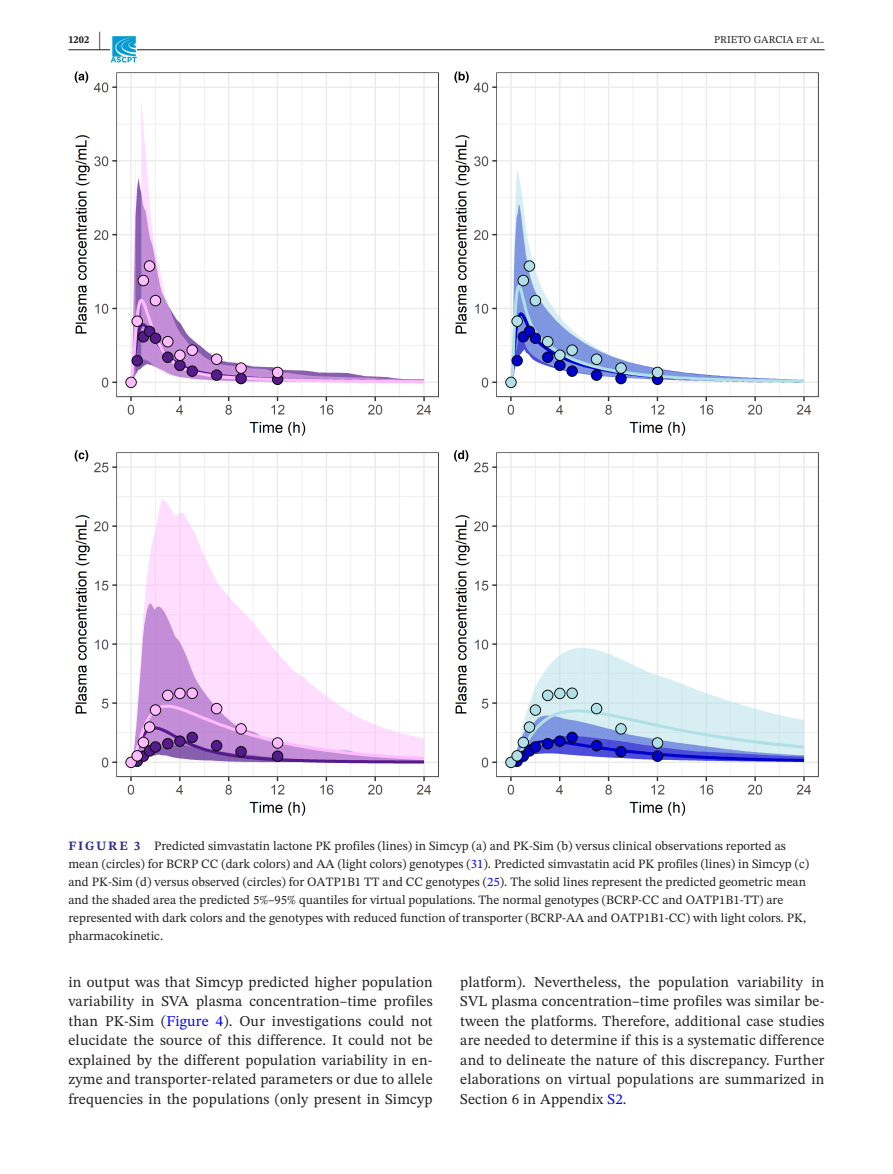
<style>
.page{position:relative;width:893px;height:1174px;background:#fff}
.page>*{position:absolute;margin:0;border:0;box-sizing:border-box;transform-origin:0 0}
.t1{font:15px/19.5px "STIX Two Text";letter-spacing:.01em;color:#231f20;text-align:justify}
.t2{font:12.75px/18px "STIX Two Text";color:#231f20}
.t3{font:10.5px "STIX Two Text";color:#231f20}
.t4{font:700 10.5px "STIX Two Text";color:#231f20}
.s1{font-size:21px}
.s2{font-weight:700;color:#2c2d8c}
.s3{color:#00f}
</style>
<div class="page">
<hr style="left:68px;top:49px;width:756px;height:1px;background:#231f20">
<img style="left:111px;top:37px;width:25px;height:25px">
<img style="left:74px;top:71px;width:745px;height:745px">
<p class="t4" style="left:68px;top:32px;width:34px">1202 <span class="s1">|</span></p>
<p class="t3" style="left:714px;top:32px;width:112px">PRIETO GARCIA et al.</p>
<p class="t2" style="left:68px;top:836px;width:742px"><span class="s2">FIGURE 3</span> Predicted simvastatin lactone PK profiles (lines) in Simcyp (a) and PK-Sim (b) versus clinical observations reported as mean (circles) for BCRP CC (dark colors) and AA (light colors) genotypes (<span class="s3">31</span>). Predicted simvastatin acid PK profiles (lines) in Simcyp (c) and PK-Sim (d) versus observed (circles) for OATP1B1 TT and CC genotypes (<span class="s3">25</span>). The solid lines represent the predicted geometric mean and the shaded area the predicted 5%–95% quantiles for virtual populations. The normal genotypes (BCRP-CC and OATP1B1-TT) are represented with dark colors and the genotypes with reduced function of transporter (BCRP-AA and OATP1B1-CC) with light colors. PK, pharmacokinetic.</p>
<p class="t1" style="left:68px;top:972px;width:366px">in output was that Simcyp predicted higher population variability in SVA plasma concentration–time profiles than PK-Sim (<span class="s3">Figure 4</span>). Our investigations could not elucidate the source of this difference. It could not be explained by the different population variability in en&shy;zyme and transporter-related parameters or due to allele frequencies in the populations (only present in Simcyp</p>
<p class="t1" style="left:460px;top:972px;width:366px">platform). Nevertheless, the population variability in SVL plasma concentration–time profiles was similar be&shy;tween the platforms. Therefore, additional case studies are needed to determine if this is a systematic difference and to delineate the nature of this discrepancy. Further elaborations on virtual populations are summarized in Section 6 in Appendix <span class="s3">S2</span>.</p>
</div>
